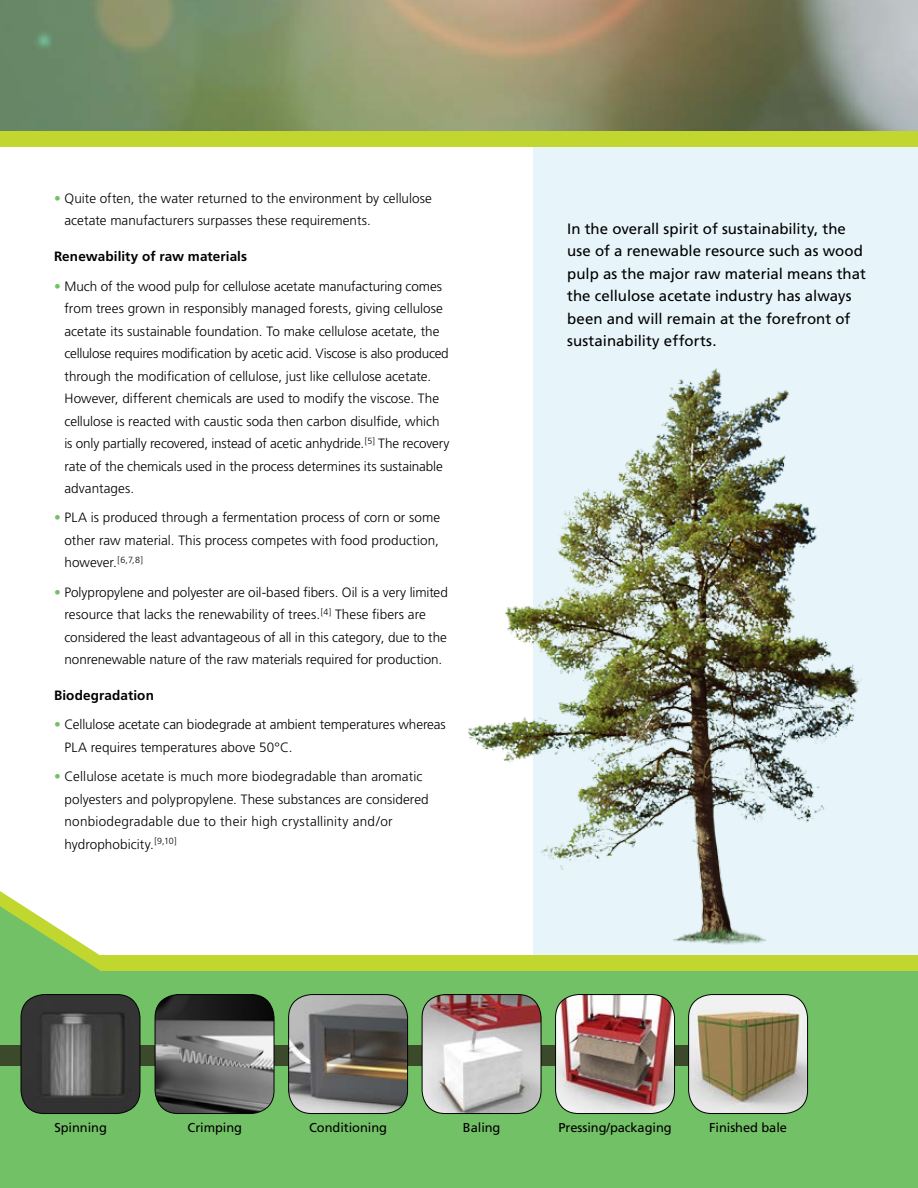
<style>
.page{position:relative;width:918px;height:1188px;background:#fff}
.page>*{position:absolute;margin:0;border:0;box-sizing:border-box;transform-origin:0 0}
.t1{font:15px/22.5px "Frutiger";color:#000}
.t2{font:300 13.5px/22.5px "Frutiger";color:#000}
.t3{font:700 13.5px "Frutiger";letter-spacing:.01em;color:#000}
.t4{font:12.9px "Frutiger";letter-spacing:-.005em;color:#000}
.s1{color:#73c167}
</style>
<div class="page">
<div style="left:534px;top:139px;width:384px;height:827px;background:#e7f5fa"></div>
<img style="left:0;top:0;width:918px;height:131px">
<div style="left:0;top:962px;width:918px;height:226px;background:#73c167"></div>
<div style="left:0;top:1046px;width:723px;height:20px;background:#3a4a2b"></div>
<div style="left:0;top:131px;width:918px;height:15px;background:#c1d72f"></div>
<img style="left:21px;top:995px;width:119px;height:119px">
<div style="left:21px;top:994px;width:119px;height:120px;border:1px solid #000;border-radius:23px"></div>
<img style="left:155px;top:995px;width:119px;height:119px">
<div style="left:155px;top:994px;width:119px;height:120px;border:1px solid #000;border-radius:23px"></div>
<img style="left:422px;top:1007px;width:119px;height:107px">
<div style="left:422px;top:994px;width:119px;height:120px;border:1px solid #000;border-radius:23px"></div>
<img style="left:689px;top:1007px;width:119px;height:107px">
<div style="left:688px;top:994px;width:120px;height:120px;border:1px solid #000;border-radius:23px"></div>
<img style="left:556px;top:1007px;width:119px;height:107px">
<div style="left:555px;top:994px;width:120px;height:120px;border:1px solid #000;border-radius:23px"></div>
<img style="left:289px;top:995px;width:119px;height:119px">
<div style="left:288px;top:994px;width:120px;height:120px;border:1px solid #000;border-radius:23px"></div>
<img style="left:411px;top:356px;width:506px;height:651px">
<div style="left:100px;top:956px;width:818px;height:15px;background:#c1d72f"></div>
<svg style="left:0;top:891px;width:112px;height:79px"></svg>
<p class="t2" style="left:65px;top:187px;width:369px;text-indent:-11px"><span class="s1">•</span> Quite often, the water returned to the environment by cellulose acetate manufacturers surpasses these requirements.</p>
<p class="t3" style="left:54px;top:249px;width:195px">Renewability of raw materials</p>
<p class="t2" style="left:65px;top:275px;width:387px;text-indent:-11px"><span class="s1">•</span> Much of the wood pulp for cellulose acetate manufacturing comes from trees grown in responsibly managed forests, giving cellulose acetate its sustainable foundation. To make cellulose acetate, the cellulose requires modification by acetic acid. Viscose is also produced through the modification of cellulose, just like cellulose acetate.<br>However, different chemicals are used to modify the viscose. The cellulose is reacted with caustic soda then carbon disulfide, which is only partially recovered, instead of acetic anhydride.<sup>[5]</sup> The recovery rate of the chemicals used in the process determines its sustainable advantages.</p>
<p class="t2" style="left:65px;top:507px;width:377px;text-align:justify;text-indent:-11px"><span class="s1">•</span> PLA is produced through a fermentation process of corn or some other raw material. This process competes with food production, however.<sup>[6,7,8]</sup></p>
<p class="t2" style="left:65px;top:581px;width:385px;text-indent:-11px"><span class="s1">•</span> Polypropylene and polyester are oil-based fibers. Oil is a very limited resource that lacks the renewability of trees.<sup>[4]</sup> These fibers are considered the least advantageous of all in this category, due to the nonrenewable nature of the raw materials required for production.</p>
<p class="t3" style="left:54px;top:688px;width:101px">Biodegradation</p>
<p class="t2" style="left:65px;top:714px;width:383px;text-indent:-11px"><span class="s1">•</span> Cellulose acetate can biodegrade at ambient temperatures whereas<br>PLA requires temperatures above 50°C.</p>
<p class="t2" style="left:65px;top:766px;width:366px;text-indent:-11px"><span class="s1">•</span> Cellulose acetate is much more biodegradable than aromatic polyesters and polypropylene. These substances are considered nonbiodegradable due to their high crystallinity and/or hydrophobicity.<sup>[9,10]</sup></p>
<p class="t1" style="left:567px;top:217px;width:300px">In the overall spirit of sustainability, the use of a renewable resource such as wood pulp as the major raw material means that the cellulose acetate industry has always been and will remain at the forefront of sustainability efforts.</p>
<p class="t4" style="left:54px;top:1120px;width:54px">Spinning</p>
<p class="t4" style="left:188px;top:1120px;width:56px">Crimping</p>
<p class="t4" style="left:309px;top:1120px;width:79px">Conditioning</p>
<p class="t4" style="left:463px;top:1120px;width:39px">Baling</p>
<p class="t4" style="left:558px;top:1120px;width:115px">Pressing/packaging</p>
<p class="t4" style="left:709px;top:1120px;width:79px">Finished bale</p>
</div>
